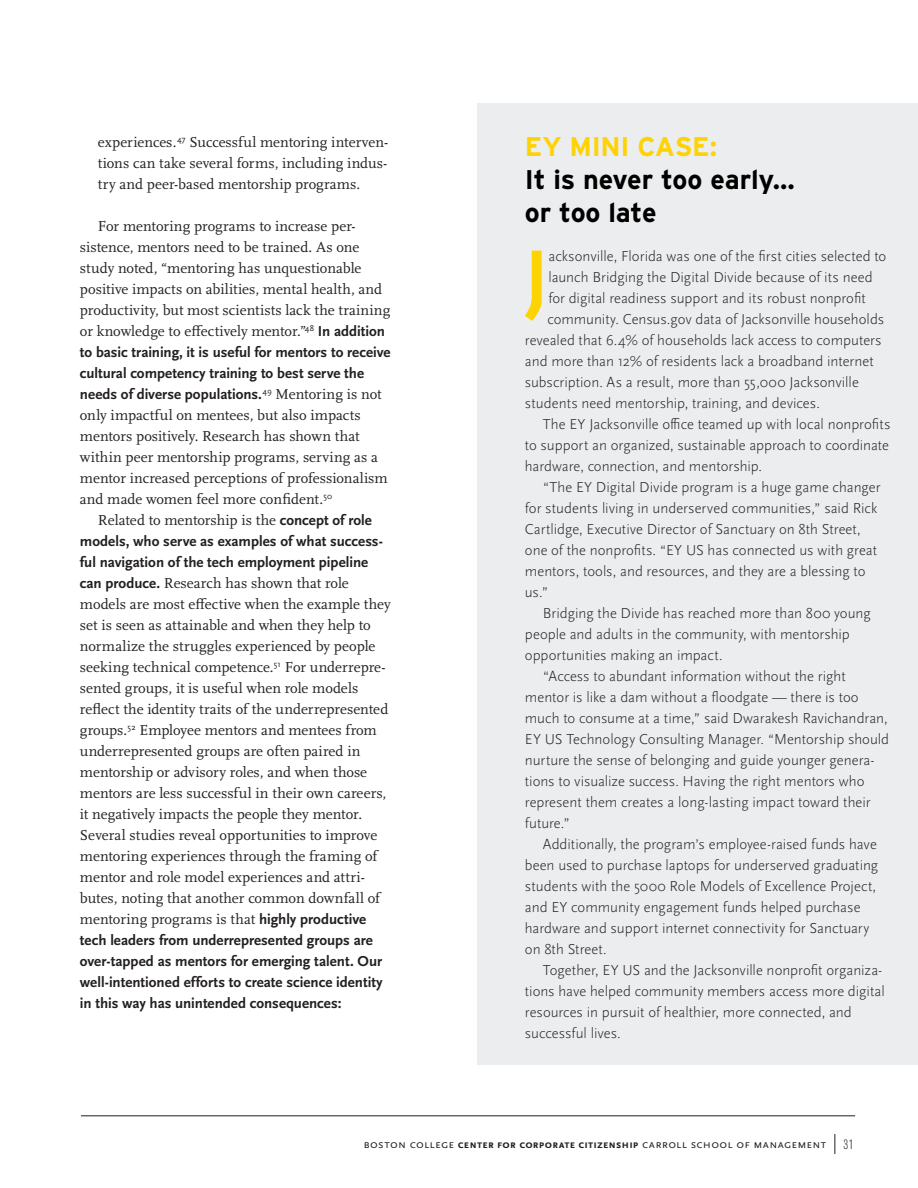
<style>
.page{position:relative;width:918px;height:1188px;background:#fff}
.page>*{position:absolute;margin:0;border:0;box-sizing:border-box;transform-origin:0 0}
.Sidebar_text_NO_INDENT{font:700 78.6px "Scala Sans OT";color:#fed304}
.Sidebar_head_-_EY_Interstate{font:700 27px/33px "Interstate";letter-spacing:-.01em;color:#000}
.Body_text_INDENT{font:15px/21px "Scala OT";letter-spacing:.005em;color:#231f20}
.Sidebar_text{font:300 15px/21px "Scala Sans OT";color:#231f20}
.Sidebar_text_NO_INDENT-2{font:300 15px/21px "Scala Sans OT";color:#231f20}
.Body_text_BULLET{font:15px/21px "Scala OT";letter-spacing:.005em;color:#231f20;text-align:justify}
.t1{font:300 condensed 13.5px "Akzidenz Grotesk BE";color:#231f20}
.t2{font:12px "Scala Sans OT";letter-spacing:.02em;color:#231f20}
.s1{font-family:"Scala Sans OT";font-weight:700}
.s2{color:#fed304}
.s3{font-weight:700;font-size:11.4px}
</style>
<div class="page">
<hr style="left:81px;top:1116px;width:774px;height:1px;background:#231f20">
<svg style="left:835px;top:1134px;width:1px;height:20px"></svg>
<div style="left:477px;top:104px;width:441px;height:961px;background:#ebedef"></div>
<p class="Body_text_BULLET" style="left:98px;top:132px;width:292px">experiences.<sup>47</sup> Successful mentoring interven&shy;tions can take several forms, including indus&shy;try and peer-based mentorship programs.</p>
<p class="Body_text_INDENT" style="left:80px;top:216px;width:312px;text-indent:18px">For mentoring programs to increase per&shy;sistence, mentors need to be trained. As one study noted, “mentoring has unquestionable positive impacts on abilities, mental health, and productivity, but most scientists lack the training or knowledge to effectively mentor.”<sup>48</sup> <span class="s1">In addition to basic training, it is useful for mentors to receive cultural competency training to best serve the needs of diverse populations.</span><sup>49</sup> Mentoring is not only impactful on mentees, but also impacts mentors positively. Research has shown that within peer mentorship programs, serving as a mentor increased perceptions of professionalism and made women feel more confident.<sup>50</sup></p>
<p class="Body_text_INDENT" style="left:80px;top:510px;width:312px;text-indent:18px">Related to mentorship is the <span class="s1">concept of role models, who serve as examples of what success&shy;ful navigation of the tech employment pipeline can produce.</span> Research has shown that role models are most effective when the example they set is seen as attainable and when they help to normalize the struggles experienced by people seeking technical competence.<sup>51</sup> For underrepre&shy;sented groups, it is useful when role models reflect the identity traits of the underrepresented groups.<sup>52</sup> Employee mentors and mentees from underrepresented groups are often paired in mentorship or advisory roles, and when those mentors are less successful in their own careers, it negatively impacts the people they mentor.<br>Several studies reveal opportunities to improve mentoring experiences through the framing of mentor and role model experiences and attri&shy;butes, noting that another common downfall of mentoring programs is that <span class="s1">highly productive tech leaders from underrepresented groups are over-tapped as mentors for emerging talent. Our well-intentioned efforts to create science identity in this way has unintended consequences:</span></p>
<p class="Sidebar_head_-_EY_Interstate" style="left:525px;top:129px;width:272px"><span class="s2">EY MINI CASE:<br></span>It is never too early… or too late</p>
<p class="Sidebar_text_NO_INDENT" style="left:525px;top:233px;width:25px">J</p>
<p class="Sidebar_text_NO_INDENT-2" style="left:548px;top:245px;width:339px">acksonville, Florida was one of the first cities selected to launch Bridging the Digital Divide because of its need for digital readiness support and its robust nonprofit</p>
<p class="Sidebar_text_NO_INDENT-2" style="left:525px;top:308px;width:361px;text-indent:22px">community. Census.gov data of Jacksonville households revealed that 6.4% of households lack access to computers and more than 12% of residents lack a broadband internet subscription. As a result, more than 55,000 Jacksonville students need mentorship, training, and devices.</p>
<p class="Sidebar_text" style="left:525px;top:413px;width:367px;text-align:justify;text-indent:18px">The EY Jacksonville office teamed up with local nonprofits to support an organized, sustainable approach to coordinate hardware, connection, and mentorship.</p>
<p class="Sidebar_text" style="left:525px;top:476px;width:357px;text-indent:18px">“The EY Digital Divide program is a huge game changer for students living in underserved communities,” said Rick Cartlidge, Executive Director of Sanctuary on 8th Street, one of the nonprofits. “EY US has connected us with great mentors, tools, and resources, and they are a blessing to us.”</p>
<p class="Sidebar_text" style="left:525px;top:602px;width:348px;text-indent:18px">Bridging the Divide has reached more than 800 young people and adults in the community, with mentorship opportunities making an impact.</p>
<p class="Sidebar_text" style="left:525px;top:665px;width:366px;text-indent:18px">“Access to abundant information without the right mentor is like a dam without a floodgate — there is too much to consume at a time,” said Dwarakesh Ravichandran, EY US Technology Consulting Manager. “Mentorship should nurture the sense of belonging and guide younger genera&shy;tions to visualize success. Having the right mentors who represent them creates a long-lasting impact toward their future.”</p>
<p class="Sidebar_text" style="left:525px;top:833px;width:355px;text-indent:18px">Additionally, the program’s employee-raised funds have been used to purchase laptops for underserved graduating students with the 5000 Role Models of Excellence Project, and EY community engagement funds helped purchase hardware and support internet connectivity for Sanctuary on 8th Street.</p>
<p class="Sidebar_text" style="left:525px;top:959px;width:361px;text-indent:18px">Together, EY US and the Jacksonville nonprofit organiza&shy;tions have helped community members access more digital resources in pursuit of healthier, more connected, and successful lives.</p>
<p class="t2" style="left:364px;top:1137px;width:464px">boston college <span class="s3">center for corporate citizenship</span> carroll school of management</p>
<p class="t1" style="left:844px;top:1138px;width:12px">31</p>
</div>
